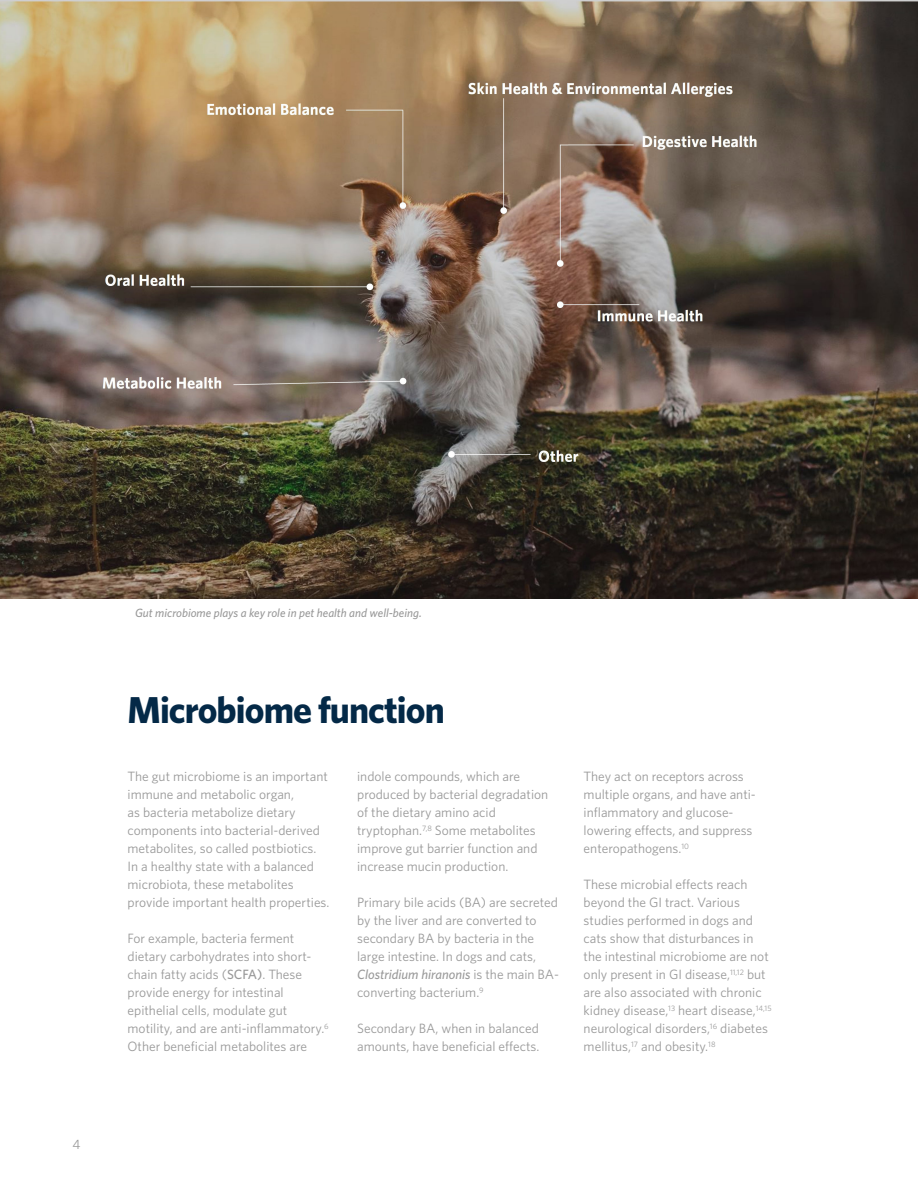
<style>
.page{position:relative;width:918px;height:1188px;background:#fff}
.page>*{position:absolute;margin:0;border:0;box-sizing:border-box;transform-origin:0 0}
.t1{font:700 37.5px "Whitney";letter-spacing:-.025em;color:#042947}
.t2{font:13.5px/18px "Whitney";color:#999}
.t3{font:italic 500 12px "Whitney";color:#999}
.s1{font-weight:500}
.s2{font-weight:500;font-style:italic}
</style>
<div class="page">
<img style="left:0;top:0;width:917px;height:598px">
<p class="t2" style="left:73px;top:1135px;width:10px">4</p>
<p class="t3" style="left:135px;top:605px;width:288px">Gut microbiome plays a key role in pet health and well-being.</p>
<h1 class="t1" style="left:128px;top:684px;width:319px">Microbiome function</h1>
<p class="t2" style="left:128px;top:767px;width:203px">The gut microbiome is an important immune and metabolic organ,<br>as bacteria metabolize dietary components into bacterial-derived metabolites, so called postbiotics.<br>In a healthy state with a balanced microbiota, these metabolites provide important health properties.</p>
<p class="t2" style="left:128px;top:929px;width:203px">For example, bacteria ferment dietary carbohydrates into short&shy;chain fatty acids (<span class="s1">SCFA)</span>. These provide energy for intestinal epithelial cells, modulate gut motility, and are anti-inflammatory.<sup>6<br></sup>Other beneficial metabolites are</p>
<p class="t2" style="left:357px;top:767px;width:193px">indole compounds, which are produced by bacterial degradation of the dietary amino acid tryptophan.<sup>7,8</sup> Some metabolites improve gut barrier function and increase mucin production.</p>
<p class="t2" style="left:357px;top:893px;width:203px">Primary bile acids (BA) are secreted by the liver and are converted to secondary BA by bacteria in the large intestine. In dogs and cats,<br><span class="s2">Clostridium hiranonis</span> is the main BA&shy;converting bacterium.<sup>9</sup></p>
<p class="t2" style="left:357px;top:1019px;width:184px">Secondary BA, when in balanced amounts, have beneficial effects.</p>
<p class="t2" style="left:584px;top:767px;width:174px">They act on receptors across multiple organs, and have anti&shy;inflammatory and glucose&shy;lowering effects, and suppress enteropathogens.<sup>10</sup></p>
<p class="t2" style="left:584px;top:875px;width:189px">These microbial effects reach beyond the GI tract. Various studies performed in dogs and cats show that disturbances in the intestinal microbiome are not only present in GI disease,<sup>11,12</sup> but are also associated with chronic kidney disease,<sup>13</sup> heart disease,<sup>14,15 </sup>neurological disorders,<sup>16</sup> diabetes mellitus,<sup>17</sup> and obesity.<sup>18</sup></p>
</div>
